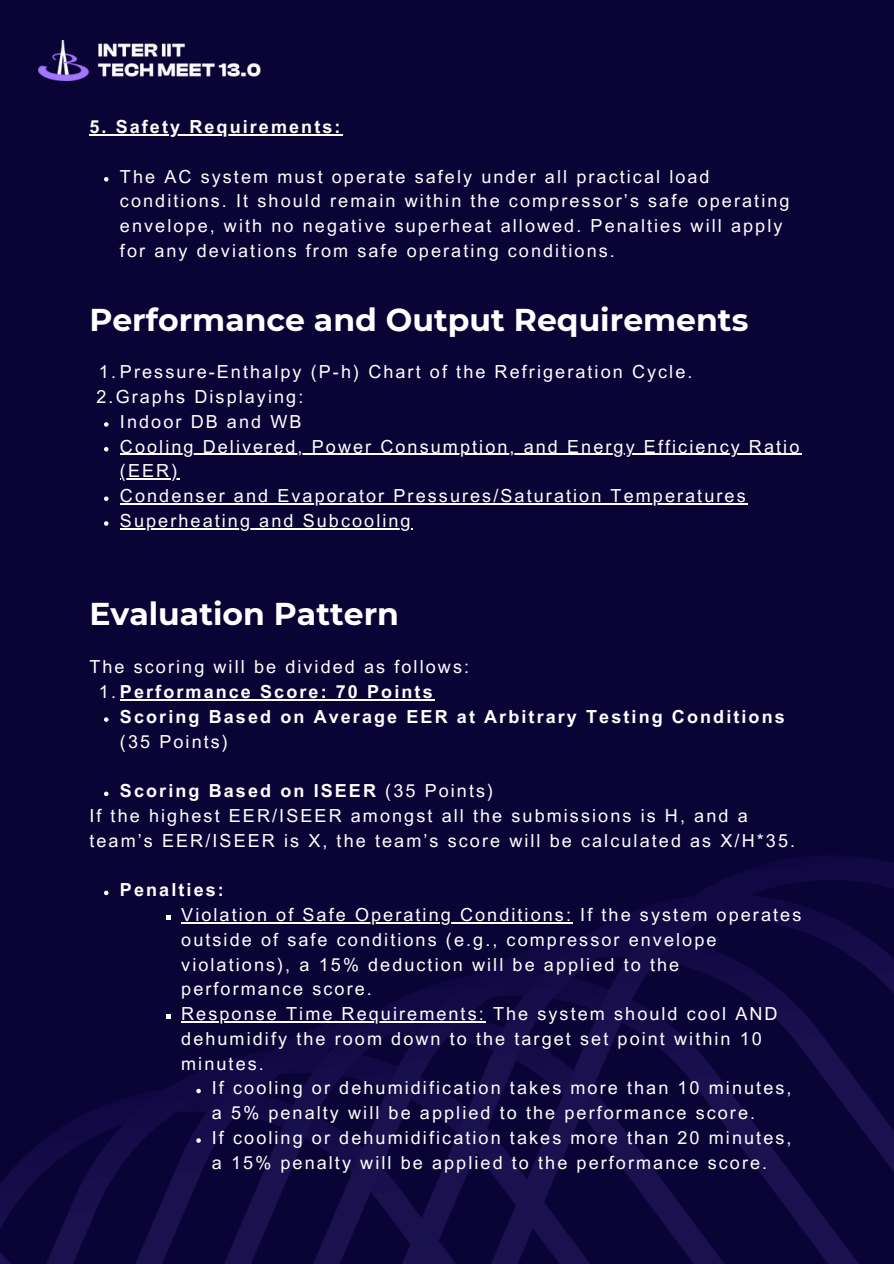
<style>
.page{position:relative;width:894px;height:1264px;background:#fff}
.page>*{position:absolute;margin:0;border:0;box-sizing:border-box;transform-origin:0 0}
.t1{font:700 31.5px "Montserrat";color:#fff}
.t2{font:18px/24.8px "Arial MT Pro";letter-spacing:.115em;color:#fff}
.t3{font:700 18px/24.8px "Arial MT Pro";letter-spacing:.115em;color:#fff}
.s1{font-weight:400}
</style>
<div class="page">
<div style="left:0;top:0;width:893px;height:1263px;background:#0a0336"></div>
<img style="left:0;top:718px;width:893px;height:545px">
<img style="left:38px;top:40px;width:223px;height:41px">
<svg style="left:104px;top:422px;width:4px;height:5px"></svg>
<svg style="left:104px;top:447px;width:4px;height:4px"></svg>
<hr style="left:120px;top:454px;width:681px;height:1px;background:#fff">
<hr style="left:120px;top:478px;width:59px;height:1px;background:#fff">
<svg style="left:104px;top:496px;width:4px;height:5px"></svg>
<hr style="left:120px;top:503px;width:627px;height:1px;background:#fff">
<svg style="left:104px;top:521px;width:4px;height:5px"></svg>
<hr style="left:120px;top:528px;width:292px;height:1px;background:#fff">
<hr style="left:89px;top:134px;width:253px;height:1px;background:#fff">
<svg style="left:104px;top:177px;width:4px;height:4px"></svg>
<hr style="left:120px;top:699px;width:314px;height:1px;background:#fff">
<svg style="left:104px;top:717px;width:4px;height:4px"></svg>
<svg style="left:104px;top:791px;width:4px;height:5px"></svg>
<svg style="left:104px;top:890px;width:4px;height:5px"></svg>
<svg style="left:166px;top:915px;width:4px;height:4px"></svg>
<hr style="left:181px;top:922px;width:392px;height:1px;background:#fff">
<svg style="left:166px;top:1014px;width:4px;height:4px"></svg>
<hr style="left:181px;top:1021px;width:305px;height:1px;background:#fff">
<svg style="left:196px;top:1088px;width:5px;height:5px"></svg>
<svg style="left:196px;top:1138px;width:5px;height:4px"></svg>
<p class="t3" style="left:89px;top:117px;width:252px">5. Safety Requirements:</p>
<p class="t2" style="left:120px;top:166px;width:671px">The AC system must operate safely under all practical load conditions. It should remain within the compressor’s safe operating envelope, with no negative superheat allowed. Penalties will apply for any deviations from safe operating conditions.</p>
<p class="t1" style="left:89px;top:300px;width:660px">Performance and Output Requirements</p>
<h2 class="t2" style="left:99px;top:362px;width:595px">1.Pressure-Enthalpy (P-h) Chart of the Refrigeration Cycle.</h2>
<p class="t2" style="left:96px;top:386px;width:208px">2.Graphs Displaying:</p>
<h1 class="t2" style="left:120px;top:411px;width:183px">Indoor DB and WB</h1>
<p class="t2" style="left:120px;top:436px;width:680px">Cooling Delivered, Power Consumption, and Energy Efficiency Ratio</p>
<p class="t2" style="left:120px;top:461px;width:627px">(EER)<br>Condenser and Evaporator Pressures/Saturation Temperatures</p>
<p class="t2" style="left:120px;top:510px;width:292px">Superheating and Subcooling</p>
<h1 class="t1" style="left:89px;top:595px;width:311px">Evaluation Pattern</h1>
<p class="t2" style="left:89px;top:657px;width:381px">The scoring will be divided as follows:</p>
<p class="t3" style="left:99px;top:681px;width:335px"><span class="s1">1.</span>Performance Score: 70 Points</p>
<p class="t3" style="left:120px;top:706px;width:666px">Scoring Based on Average EER at Arbitrary Testing Conditions <span class="s1">(35 Points)</span></p>
<p class="t3" style="left:120px;top:780px;width:375px">Scoring Based on ISEER <span class="s1">(35 Points)</span></p>
<p class="t2" style="left:89px;top:805px;width:707px">If the highest EER/ISEER amongst all the submissions is H, and a team’s EER/ISEER is X, the team’s score will be calculated as X/H*35.</p>
<p class="t3" style="left:120px;top:879px;width:105px">Penalties:</p>
<p class="t2" style="left:181px;top:904px;width:621px">Violation of Safe Operating Conditions: If the system operates outside of safe conditions (e.g., compressor envelope violations), a 15% deduction will be applied to the performance score.</p>
<p class="t2" style="left:181px;top:1003px;width:597px">Response Time Requirements: The system should cool AND dehumidify the room down to the target set point within 10 minutes.</p>
<p class="t2" style="left:212px;top:1077px;width:581px">If cooling or dehumidification takes more than 10 minutes, a 5% penalty will be applied to the performance score.</p>
<p class="t2" style="left:212px;top:1127px;width:581px">If cooling or dehumidification takes more than 20 minutes, a 15% penalty will be applied to the performance score.</p>
</div>
